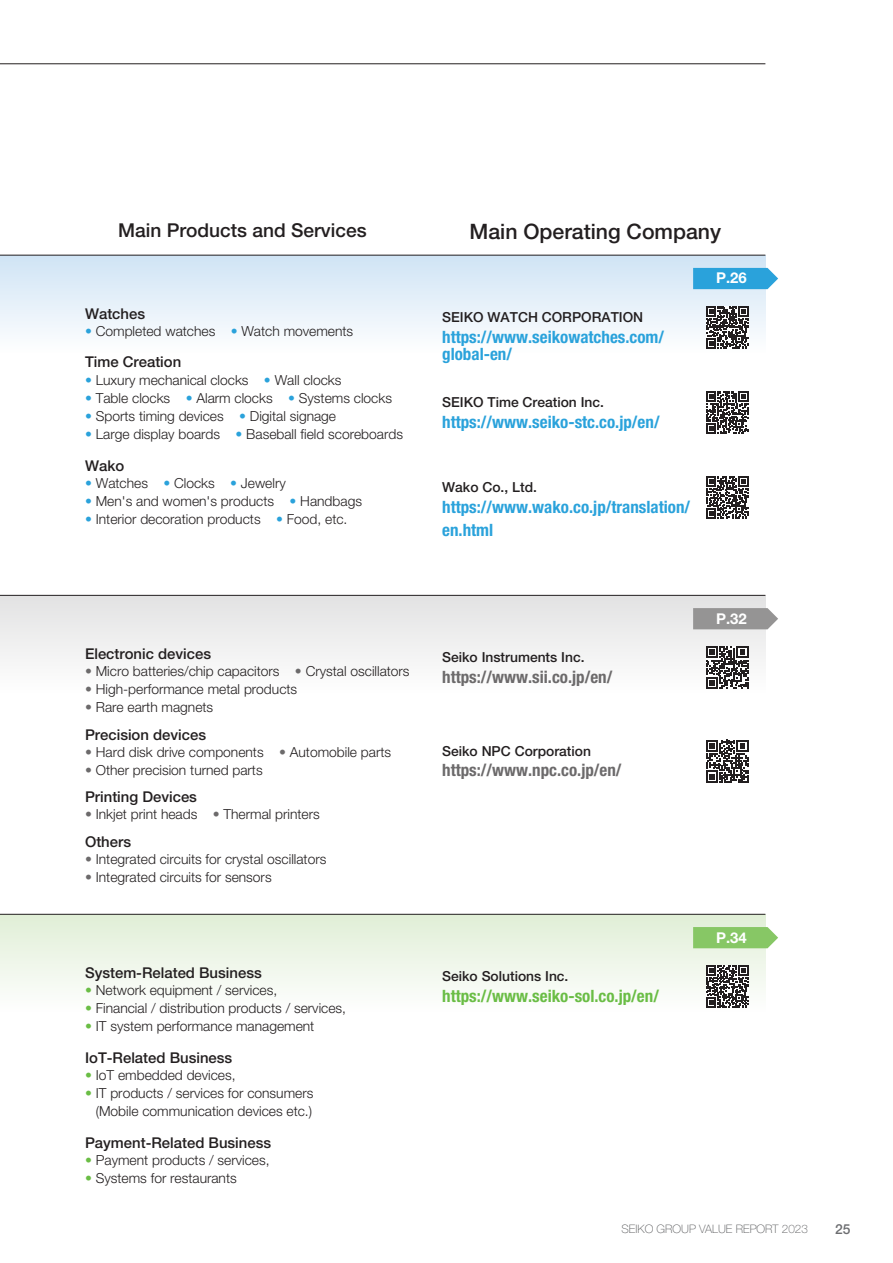
<style>
.page{position:relative;width:893px;height:1263px;background:#fff}
.page>*{position:absolute;margin:0;border:0;box-sizing:border-box;transform-origin:0 0}
.ENG_小見出し{font:500 21.3px "Helvetica Neue LT Std";color:#231f20}
.ENG_小見出し-2{font:500 19.2px "Helvetica Neue LT Std";color:#231f20}
.本文_小見出し{font:700 condensed 16.95px/17px "Helvetica Neue LT Std";color:#2aa2db}
.本文_小見出し-2{font:700 condensed 16.95px "Helvetica Neue LT Std";color:#6c6a6b}
.本文_小見出し-3{font:700 condensed 16.95px "Helvetica Neue LT Std";color:#6abd45}
.ENG_小見出し-3{font:500 14.85px "Helvetica Neue LT Std";color:#231f20}
.本文_小見出し-4{font:700 14.85px "Helvetica Neue LT Std";color:#fff}
.ENG_キホン{font:300 13.8px/18px "Helvetica Neue LT Std";color:#231f20;text-align:right}
.ENG_小見出し-4{font:500 13.8px "Helvetica Neue LT Std";color:#231f20}
.t1{font:500 13.8px "Helvetica Neue LT Std";color:#6c6d70}
.t2{font:100 11.7px "Helvetica Neue LT Std";color:#57585a}
.s1{color:#2aa2db}
.s2{color:#6c6a6b}
.s3{color:#6abd45}
</style>
<div class="page">
<hr style="left:0;top:64px;width:765px;height:1px;background:#231f20">
<div style="left:0;top:595px;width:765px;height:98px;background:linear-gradient(to bottom,#e2e2e3,#fdfdfd)"></div>
<div style="left:0;top:914px;width:765px;height:98px;background:linear-gradient(to bottom,#e0eed6,#fdfefd)"></div>
<svg style="left:0;top:255px;width:766px;height:222px"></svg>
<hr style="left:0;top:595px;width:765px;height:1px;background:#231f20">
<svg style="left:0;top:739px;width:766px;height:176px"></svg>
<svg style="left:693px;top:268px;width:85px;height:21px;background:#36a7dd"></svg>
<svg style="left:693px;top:608px;width:85px;height:21px;background:#9b9a9a"></svg>
<svg style="left:693px;top:927px;width:85px;height:21px;background:#8eca6e"></svg>
<svg style="left:706px;top:306px;width:42px;height:43px"></svg>
<svg style="left:706px;top:391px;width:42px;height:43px"></svg>
<svg style="left:706px;top:476px;width:42px;height:43px"></svg>
<svg style="left:706px;top:646px;width:42px;height:43px"></svg>
<svg style="left:706px;top:740px;width:42px;height:42px"></svg>
<svg style="left:706px;top:965px;width:42px;height:43px"></svg>
<p class="ENG_小見出し-2" style="left:118px;top:219px;width:250px">Main Products and Services</p>
<p class="ENG_小見出し" style="left:469px;top:218px;width:253px">Main Operating Company</p>
<p class="ENG_小見出し-3" style="left:85px;top:304px;width:62px">Watches</p>
<p class="ENG_キホン" style="left:85px;top:321px;width:270px"><span class="s1">•</span> Completed watches <span class="s1">•</span> Watch movements</p>
<p class="ENG_小見出し-3" style="left:85px;top:353px;width:98px">Time Creation</p>
<p class="ENG_キホン" style="left:85px;top:370px;width:258px"><span class="s1">•</span> Luxury mechanical clocks <span class="s1">•</span> Wall clocks</p>
<p class="ENG_キホン" style="left:85px;top:388px;width:308px"><span class="s1">•</span> Table clocks <span class="s1">•</span> Alarm clocks <span class="s1">•</span> Systems clocks</p>
<p class="ENG_キホン" style="left:85px;top:407px;width:253px"><span class="s1">•</span> Sports timing devices <span class="s1">•</span> Digital signage</p>
<p class="ENG_キホン" style="left:85px;top:425px;width:319px"><span class="s1">•</span> Large display boards <span class="s1">•</span> Baseball field scoreboards</p>
<p class="ENG_小見出し-3" style="left:85px;top:456px;width:41px">Wako</p>
<p class="ENG_キホン" style="left:85px;top:473px;width:202px"><span class="s1">•</span> Watches <span class="s1">•</span> Clocks <span class="s1">•</span> Jewelry</p>
<p class="ENG_キホン" style="left:85px;top:492px;width:278px"><span class="s1">•</span> Men's and women's products <span class="s1">•</span> Handbags</p>
<p class="ENG_キホン" style="left:85px;top:510px;width:264px"><span class="s1">•</span> Interior decoration products <span class="s1">•</span> Food, etc.</p>
<p class="ENG_小見出し-3" style="left:85px;top:645px;width:128px">Electronic devices</p>
<p class="ENG_キホン" style="left:85px;top:662px;width:326px"><span class="s2">•</span> Micro batteries/chip capacitors <span class="s2">•</span> Crystal oscillators</p>
<p class="ENG_キホン" style="left:85px;top:680px;width:214px"><span class="s2">•</span> High-performance metal products</p>
<p class="ENG_キホン" style="left:85px;top:698px;width:130px"><span class="s2">•</span> Rare earth magnets</p>
<p class="ENG_小見出し-3" style="left:85px;top:725px;width:123px">Precision devices</p>
<p class="ENG_キホン" style="left:85px;top:742px;width:308px"><span class="s2">•</span> Hard disk drive components <span class="s2">•</span> Automobile parts</p>
<p class="ENG_キホン" style="left:85px;top:761px;width:179px"><span class="s2">•</span> Other precision turned parts</p>
<p class="ENG_小見出し-3" style="left:85px;top:788px;width:113px">Printing Devices</p>
<p class="ENG_キホン" style="left:85px;top:805px;width:236px"><span class="s2">•</span> Inkjet print heads <span class="s2">•</span> Thermal printers</p>
<p class="ENG_小見出し-3" style="left:85px;top:833px;width:48px">Others</p>
<p class="ENG_キホン" style="left:85px;top:850px;width:243px"><span class="s2">•</span> Integrated circuits for crystal oscillators</p>
<p class="ENG_キホン" style="left:85px;top:868px;width:188px"><span class="s2">•</span> Integrated circuits for sensors</p>
<p class="ENG_小見出し-3" style="left:85px;top:963px;width:178px">System-Related Business</p>
<p class="ENG_キホン" style="left:85px;top:981px;width:194px"><span class="s3">•</span> Network equipment / services,</p>
<p class="ENG_キホン" style="left:85px;top:999px;width:263px"><span class="s3">•</span> Financial / distribution products / services,</p>
<p class="ENG_キホン" style="left:85px;top:1017px;width:231px"><span class="s3">•</span> IT system performance management</p>
<p class="ENG_小見出し-3" style="left:85px;top:1048px;width:149px">IoT-Related Business</p>
<p class="ENG_キホン" style="left:85px;top:1066px;width:152px"><span class="s3">•</span> IoT embedded devices,</p>
<p class="ENG_キホン" style="left:85px;top:1084px;width:230px"><span class="s3">•</span> IT products / services for consumers (Mobile communication devices etc.)</p>
<p class="ENG_小見出し-3" style="left:85px;top:1133px;width:188px">Payment-Related Business</p>
<p class="ENG_キホン" style="left:85px;top:1151px;width:186px"><span class="s3">•</span> Payment products / services,</p>
<p class="ENG_キホン" style="left:85px;top:1169px;width:153px"><span class="s3">•</span> Systems for restaurants</p>
<p class="ENG_小見出し-4" style="left:442px;top:309px;width:202px">SEIKO WATCH CORPORATION</p>
<p class="本文_小見出し" style="left:442px;top:328px;width:223px">https://www.seikowatches.com/ global-en/</p>
<p class="ENG_小見出し-4" style="left:442px;top:394px;width:163px">SEIKO Time Creation Inc.</p>
<p class="本文_小見出し" style="left:442px;top:413px;width:219px">https://www.seiko-stc.co.jp/en/</p>
<p class="ENG_小見出し-4" style="left:442px;top:479px;width:96px">Wako Co., Ltd.</p>
<p class="本文_小見出し" style="left:442px;top:495px;width:249px;line-height:23.4px">https://www.wako.co.jp/translation/ en.html</p>
<p class="本文_小見出し-4" style="left:716px;top:269px;width:32px">P.26</p>
<p class="ENG_小見出し-4" style="left:442px;top:649px;width:144px">Seiko Instruments Inc.</p>
<p class="本文_小見出し-2" style="left:442px;top:666px;width:172px">https://www.sii.co.jp/en/</p>
<p class="ENG_小見出し-4" style="left:442px;top:742px;width:150px">Seiko NPC Corporation</p>
<p class="本文_小見出し-2" style="left:442px;top:760px;width:181px">https://www.npc.co.jp/en/</p>
<p class="本文_小見出し-4" style="left:716px;top:609px;width:32px">P.32</p>
<p class="ENG_小見出し-4" style="left:442px;top:968px;width:128px">Seiko Solutions Inc.</p>
<p class="本文_小見出し-3" style="left:442px;top:985px;width:218px">https://www.seiko-sol.co.jp/en/</p>
<p class="本文_小見出し-4" style="left:716px;top:928px;width:32px">P.34</p>
<p class="t2" style="left:622px;top:1222px;width:188px">SEIKO GROUP VALUE REPORT 2023</p>
<p class="t1" style="left:835px;top:1220px;width:17px">25</p>
</div>
